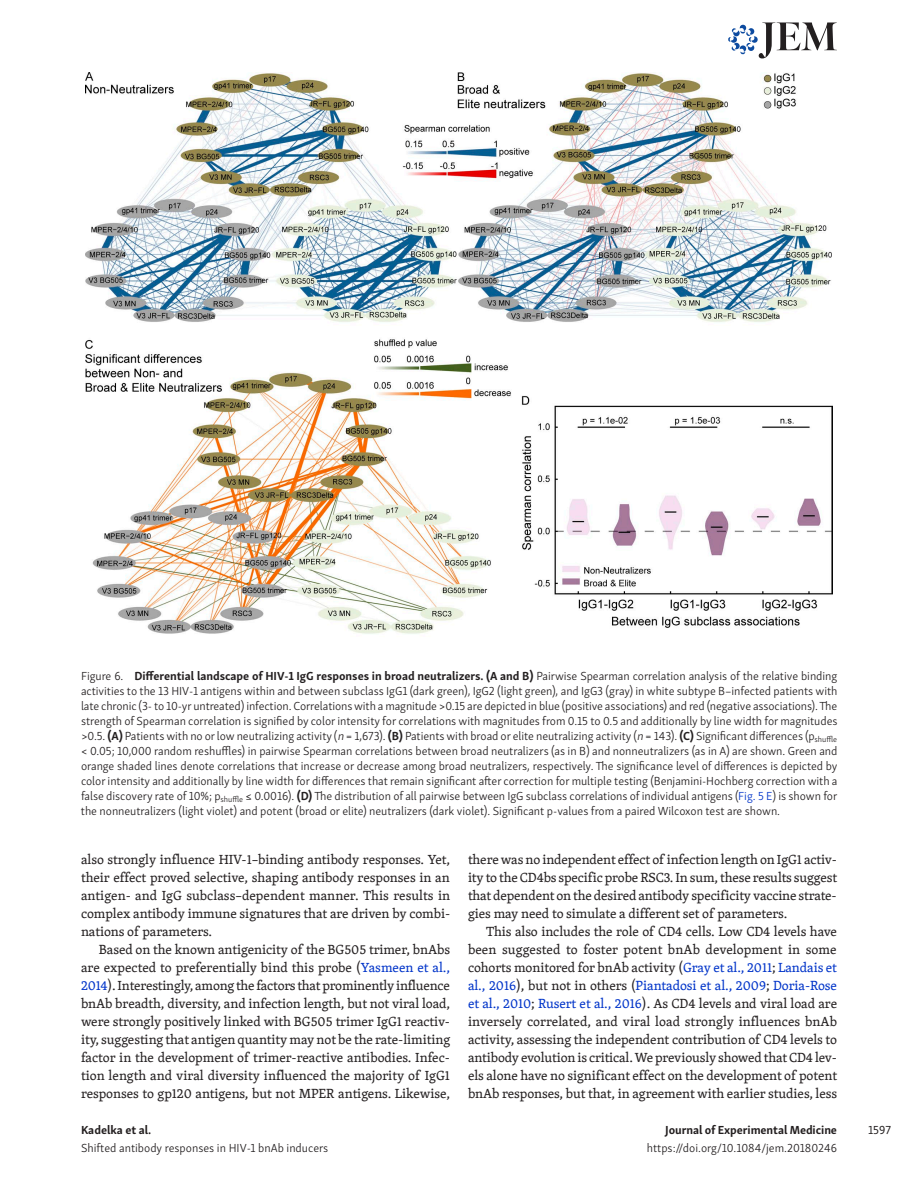
<style>
.page{position:relative;width:918px;height:1188px;background:#fff}
.page>*{position:absolute;margin:0;border:0;box-sizing:border-box;transform-origin:0 0}
.t1{font:13.5px/18px "Skolar PE";letter-spacing:-.005em;color:#231f20;text-align:justify}
.t2{font:300 12px/15px "Skolar Sans PE";color:#231f20;text-align:justify}
.t3{font:700 12px "Skolar Sans PE";letter-spacing:-.005em;color:#231f20}
.t4{font:12px "Skolar Sans PE";color:#231f20}
.s1{font-weight:700}
.s2{font-style:italic}
.s3{color:#0034c9}
</style>
<div class="page">
<svg style="left:728px;top:23px;width:109px;height:35px"></svg>
<img style="left:86px;top:72px;width:746px;height:562px">
<p class="t2" style="left:81px;top:667px;width:758px">Figure 6. <span class="s1">Differential landscape of HIV-1 IgG responses in broad neutralizers. (A and B)</span> Pairwise Spearman correlation analysis of the relative binding activities to the 13 HIV-1 antigens within and between subclass IgG1 (dark green), IgG2 (light green), and IgG3 (gray) in white subtype B–infected patients with late chronic (3- to 10-yr untreated) infection. Correlations with a magnitude &gt;0.15 are depicted in blue (positive associations) and red (negative associations). The strength of Spearman correlation is signified by color intensity for correlations with magnitudes from 0.15 to 0.5 and additionally by line width for magnitudes &gt;0.5. <span class="s1">(A)</span> Patients with no or low neutralizing activity (<span class="s2">n</span> = 1,673). <span class="s1">(B)</span> Patients with broad or elite neutralizing activity (<span class="s2">n</span> = 143). <span class="s1">(C)</span> Significant differences (p<sub>shuffle </sub>&lt; 0.05; 10,000 random reshuffles) in pairwise Spearman correlations between broad neutralizers (as in B) and nonneutralizers (as in A) are shown. Green and orange shaded lines denote correlations that increase or decrease among broad neutralizers, respectively. The significance level of differences is depicted by color intensity and additionally by line width for differences that remain significant after correction for multiple testing (Benjamini-Hochberg correction with a false discovery rate of 10%; p<sub>shuffle</sub> ≤ 0.0016). <span class="s1">(D)</span> The distribution of all pairwise between IgG subclass correlations of individual antigens (<span class="s3">Fig. 5 E</span>) is shown for the nonneutralizers (light violet) and potent (broad or elite) neutralizers (dark violet). Significant p-values from a paired Wilcoxon test are shown.</p>
<p class="t1" style="left:81px;top:850px;width:371px">also strongly influence HIV-1–binding antibody responses. Yet, their effect proved selective, shaping antibody responses in an antigen- and IgG subclass–dependent manner. This results in complex antibody immune signatures that are driven by combi&shy;nations of parameters.</p>
<p class="t1" style="left:81px;top:940px;width:371px;text-indent:18px">Based on the known antigenicity of the BG505 trimer, bnAbs are expected to preferentially bind this probe (<span class="s3">Yasmeen et al., 2014</span>). Interestingly, among the factors that prominently influence bnAb breadth, diversity, and infection length, but not viral load, were strongly positively linked with BG505 trimer IgG1 reactiv&shy;ity, suggesting that antigen quantity may not be the rate-limiting factor in the development of trimer-reactive antibodies. Infec&shy;tion length and viral diversity influenced the majority of IgG1 responses to gp120 antigens, but not MPER antigens. Likewise,</p>
<p class="t3" style="left:81px;top:1120px;width:72px">Kadelka et al.</p>
<p class="t2" style="left:81px;top:1140px;width:249px">Shifted antibody responses in HIV-1 bnAb inducers</p>
<p class="t1" style="left:468px;top:850px;width:371px">there was no independent effect of infection length on IgG1 activ&shy;ity to the CD4bs specific probe RSC3. In sum, these results suggest that dependent on the desired antibody specificity vaccine strate&shy;gies may need to simulate a different set of parameters.</p>
<p class="t1" style="left:468px;top:922px;width:371px;text-indent:18px">This also includes the role of CD4 cells. Low CD4 levels have been suggested to foster potent bnAb development in some cohorts monitored for bnAb activity (<span class="s3">Gray et al., 2011</span>; <span class="s3">Landais et al., 2016</span>), but not in others (<span class="s3">Piantadosi et al., 2009</span>; <span class="s3">Doria-Rose et al., 2010</span>; <span class="s3">Rusert et al., 2016</span>). As CD4 levels and viral load are inversely correlated, and viral load strongly influences bnAb activity, assessing the independent contribution of CD4 levels to antibody evolution is critical. We previously showed that CD4 lev&shy;els alone have no significant effect on the development of potent bnAb responses, but that, in agreement with earlier studies, less</p>
<p class="t3" style="left:665px;top:1120px;width:173px">Journal of Experimental Medicine</p>
<p class="t2" style="left:647px;top:1140px;width:192px">https://doi.org/10.1084/jem.20180246</p>
<p class="t4" style="left:868px;top:1121px;width:24px">1597</p>
</div>
